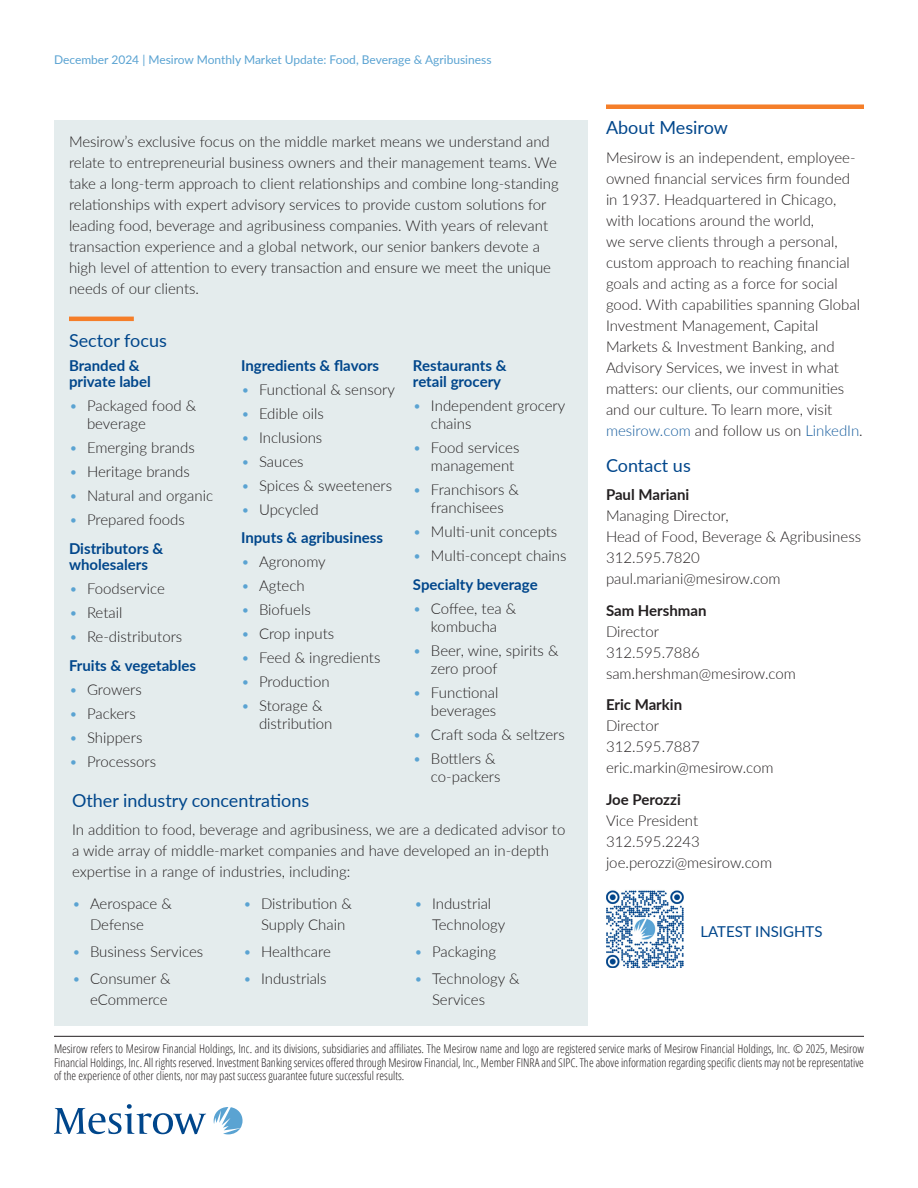
<style>
.page{position:relative;width:918px;height:1188px;background:#fff}
.page>*{position:absolute;margin:0;border:0;box-sizing:border-box;transform-origin:0 0}
._3_Subhead_L1{font:18px "Lato";color:#00468b}
._2_Sidebar_Header__rule_orange{font:18px "Lato";color:#00468b}
._3_Body{font:300 15px/21px "Lato";color:#231f20}
._2_Byline_Name_Title{font:300 15px/21px "Lato";color:#231f20}
._3_Subhead_L3{font:700 15px/16.5px "Lato";color:#00468b}
._2_Byline_Name_Title-2{font:700 15px "Lato";color:#231f20}
._3_Subhead_L2{font:15px "Lato";color:#00468b}
._9_Footnote_with_rule{font:300 condensed 12px/13.5px "Open Sans";color:#231f20;text-align:justify}
.t1{font:12px "Lato";color:#5aa3d2}
.s1{color:#5aa3d2}
.s2{color:#175d9e}
.s3{font-weight:700}
</style>
<div class="page">
<svg style="left:214px;top:1107px;width:29px;height:27px"></svg>
<svg style="left:54px;top:1105px;width:152px;height:29px"></svg>
<div style="left:54px;top:120px;width:534px;height:906px;background:#e4eced"></div>
<hr style="left:54px;top:1036px;width:810px;height:1px;background:#231f20">
<div style="left:606px;top:104px;width:258px;height:5px;background:#f57e29"></div>
<img style="left:606px;top:890px;width:78px;height:78px">
<hr style="left:69px;top:317px;width:65px;height:4px;background:#f57e29">
<p class="t1" style="left:54px;top:51px;width:439px">December 2024 | Mesirow Monthly Market Update: Food, Beverage &amp; Agribusiness</p>
<p class="_3_Body" style="left:69px;top:131px;width:491px">Mesirow’s exclusive focus on the middle market means we understand and relate to entrepreneurial business owners and their management teams. We take a long-term approach to client relationships and combine long-standing relationships with expert advisory services to provide custom solutions for leading food, beverage and agribusiness companies. With years of relevant transaction experience and a global network, our senior bankers devote a high level of attention to every transaction and ensure we meet the unique needs of our clients.</p>
<p class="_2_Sidebar_Header__rule_orange" style="left:69px;top:327px;width:99px">Sector focus</p>
<p class="_3_Subhead_L3" style="left:69px;top:356px;width:83px">Branded &amp; private label</p>
<p class="_3_Body" style="left:87px;top:396px;width:111px;line-height:18px;text-indent:-18px"><span class="s1">•</span> Packaged food &amp; beverage</p>
<p class="_3_Body" style="left:69px;top:437px;width:127px"><span class="s1">•</span> Emerging brands</p>
<p class="_3_Body" style="left:69px;top:461px;width:122px"><span class="s1">•</span> Heritage brands</p>
<p class="_3_Body" style="left:69px;top:485px;width:146px"><span class="s1">•</span> Natural and organic</p>
<p class="_3_Body" style="left:69px;top:509px;width:117px"><span class="s1">•</span> Prepared foods</p>
<p class="_3_Subhead_L3" style="left:69px;top:539px;width:96px">Distributors &amp; wholesalers</p>
<p class="_3_Body" style="left:69px;top:578px;width:97px"><span class="s1">•</span> Foodservice</p>
<p class="_3_Body" style="left:69px;top:602px;width:55px"><span class="s1">•</span> Retail</p>
<p class="_3_Body" style="left:69px;top:626px;width:115px"><span class="s1">•</span> Re-distributors</p>
<p class="_3_Subhead_L3" style="left:69px;top:656px;width:129px">Fruits &amp; vegetables</p>
<p class="_3_Body" style="left:69px;top:678px;width:74px"><span class="s1">•</span> Growers</p>
<p class="_3_Body" style="left:69px;top:702px;width:68px"><span class="s1">•</span> Packers</p>
<p class="_3_Body" style="left:69px;top:726px;width:75px"><span class="s1">•</span> Shippers</p>
<p class="_3_Body" style="left:69px;top:750px;width:89px"><span class="s1">•</span> Processors</p>
<p class="_3_Subhead_L3" style="left:241px;top:356px;width:140px">Ingredients &amp; flavors</p>
<p class="_3_Body" style="left:241px;top:378px;width:155px"><span class="s1">•</span> Functional &amp; sensory</p>
<p class="_3_Body" style="left:241px;top:402px;width:84px"><span class="s1">•</span> Edible oils</p>
<p class="_3_Body" style="left:241px;top:426px;width:83px"><span class="s1">•</span> Inclusions</p>
<p class="_3_Body" style="left:241px;top:450px;width:64px"><span class="s1">•</span> Sauces</p>
<p class="_3_Body" style="left:241px;top:474px;width:153px"><span class="s1">•</span> Spices &amp; sweeteners</p>
<p class="_3_Body" style="left:241px;top:498px;width:79px"><span class="s1">•</span> Upcycled</p>
<p class="_3_Subhead_L3" style="left:241px;top:529px;width:144px">Inputs &amp; agribusiness</p>
<p class="_3_Body" style="left:241px;top:551px;width:86px"><span class="s1">•</span> Agronomy</p>
<p class="_3_Body" style="left:241px;top:575px;width:65px"><span class="s1">•</span> Agtech</p>
<p class="_3_Body" style="left:241px;top:599px;width:71px"><span class="s1">•</span> Biofuels</p>
<p class="_3_Body" style="left:241px;top:623px;width:95px"><span class="s1">•</span> Crop inputs</p>
<p class="_3_Body" style="left:241px;top:647px;width:141px"><span class="s1">•</span> Feed &amp; ingredients</p>
<p class="_3_Body" style="left:241px;top:671px;width:90px"><span class="s1">•</span> Production</p>
<p class="_3_Body" style="left:259px;top:696px;width:75px;line-height:18px;text-indent:-18px"><span class="s1">•</span> Storage &amp; distribution</p>
<p class="_3_Subhead_L3" style="left:413px;top:356px;width:95px">Restaurants &amp; retail grocery</p>
<p class="_3_Body" style="left:431px;top:396px;width:136px;line-height:18px;text-indent:-18px"><span class="s1">•</span> Independent grocery chains</p>
<p class="_3_Body" style="left:431px;top:438px;width:90px;line-height:18px;text-indent:-18px"><span class="s1">•</span> Food services management</p>
<p class="_3_Body" style="left:413px;top:480px;width:107px;line-height:18px;text-align:center"><span class="s1">•</span> Franchisors &amp; franchisees</p>
<p class="_3_Body" style="left:413px;top:521px;width:146px"><span class="s1">•</span> Multi-unit concepts</p>
<p class="_3_Body" style="left:413px;top:545px;width:155px"><span class="s1">•</span> Multi-concept chains</p>
<p class="_3_Subhead_L3" style="left:413px;top:575px;width:126px">Specialty beverage</p>
<p class="_3_Body" style="left:413px;top:599px;width:105px;line-height:18px;text-align:center"><span class="s1">•</span> Coffee, tea &amp; kombucha</p>
<p class="_3_Body" style="left:431px;top:641px;width:129px;line-height:18px;text-indent:-18px"><span class="s1">•</span> Beer, wine, spirits &amp; zero proof</p>
<p class="_3_Body" style="left:413px;top:683px;width:87px;line-height:18px;text-align:right"><span class="s1">•</span> Functional beverages</p>
<p class="_3_Body" style="left:413px;top:723px;width:153px"><span class="s1">•</span> Craft soda &amp; seltzers</p>
<p class="_3_Body" style="left:431px;top:749px;width:71px;line-height:18px;text-indent:-18px"><span class="s1">•</span> Bottlers &amp; co-packers</p>
<p class="_3_Subhead_L1" style="left:72px;top:787px;width:239px">Other industry concentrations</p>
<p class="_3_Body" style="left:72px;top:819px;width:495px">In addition to food, beverage and agribusiness, we are a dedicated advisor to a wide array of middle-market companies and have developed an in-depth expertise in a range of industries, including:</p>
<p class="_3_Body" style="left:90px;top:892px;width:83px;text-indent:-18px"><span class="s1">•</span> Aerospace &amp;<br>Defense</p>
<p class="_3_Body" style="left:72px;top:940px;width:133px"><span class="s1">•</span> Business Services</p>
<p class="_3_Body" style="left:72px;top:967px;width:100px;text-align:right"><span class="s1">•</span> Consumer &amp; eCommerce</p>
<p class="_3_Body" style="left:261px;top:892px;width:93px;text-indent:-18px"><span class="s1">•</span> Distribution &amp;<br>Supply Chain</p>
<p class="_3_Body" style="left:243px;top:940px;width:89px"><span class="s1">•</span> Healthcare</p>
<p class="_3_Body" style="left:243px;top:967px;width:85px"><span class="s1">•</span> Industrials</p>
<p class="_3_Body" style="left:432px;top:892px;width:75px;text-indent:-18px"><span class="s1">•</span> Industrial<br>Technology</p>
<p class="_3_Body" style="left:414px;top:940px;width:84px"><span class="s1">•</span> Packaging</p>
<p class="_3_Body" style="left:432px;top:967px;width:89px;text-indent:-18px"><span class="s1">•</span> Technology &amp;<br>Services</p>
<p class="_2_Sidebar_Header__rule_orange" style="left:606px;top:115px;width:123px">About Mesirow</p>
<p class="_3_Body" style="left:606px;top:147px;width:258px">Mesirow is an independent, employee&shy;owned financial services firm founded in 1937. Headquartered in Chicago, with locations around the world,<br>we serve clients through a personal, custom approach to reaching financial goals and acting as a force for social good. With capabilities spanning Global Investment Management, Capital Markets &amp; Investment Banking, and Advisory Services, we invest in what matters: our clients, our communities and our culture. To learn more, visit <span class="s2">mesirow.com</span> and follow us on <span class="s2">LinkedIn</span>.</p>
<p class="_3_Subhead_L1" style="left:606px;top:453px;width:86px">Contact us</p>
<p class="_2_Byline_Name_Title-2" style="left:606px;top:484px;width:85px">Paul Mariani</p>
<p class="_2_Byline_Name_Title" style="left:606px;top:505px;width:257px">Managing Director,<br>Head of Food, Beverage &amp; Agribusiness<br>312.595.7820 paul.mariani@mesirow.com</p>
<p class="_2_Byline_Name_Title-2" style="left:606px;top:599px;width:102px">Sam Hershman</p>
<p class="_2_Byline_Name_Title" style="left:606px;top:621px;width:95px">Director<br>312.595.7886</p>
<p class="_2_Byline_Name_Title" style="left:606px;top:663px;width:191px">sam.hershman@mesirow.com</p>
<p class="_2_Byline_Name_Title" style="left:606px;top:694px;width:169px"><span class="s3">Eric Markin<br></span>Director<br>312.595.7887 eric.markin@mesirow.com</p>
<p class="_2_Byline_Name_Title" style="left:606px;top:789px;width:168px"><span class="s3">Joe Perozzi<br></span>Vice President<br>312.595.2243 joe.perozzi@mesirow.com</p>
<p class="_3_Subhead_L2" style="left:700px;top:921px;width:124px">LATEST INSIGHTS</p>
<p class="_9_Footnote_with_rule" style="left:54px;top:1042px;width:811px">Mesirow refers to Mesirow Financial Holdings, Inc. and its divisions, subsidiaries and affiliates. The Mesirow name and logo are registered service marks of Mesirow Financial Holdings, Inc. © 2025, Mesirow Financial Holdings, Inc. All rights reserved. Investment Banking services offered through Mesirow Financial, Inc., Member FINRA and SIPC. The above information regarding specific clients may not be representative of the experience of other clients, nor may past success guarantee future successful results.</p>
</div>
